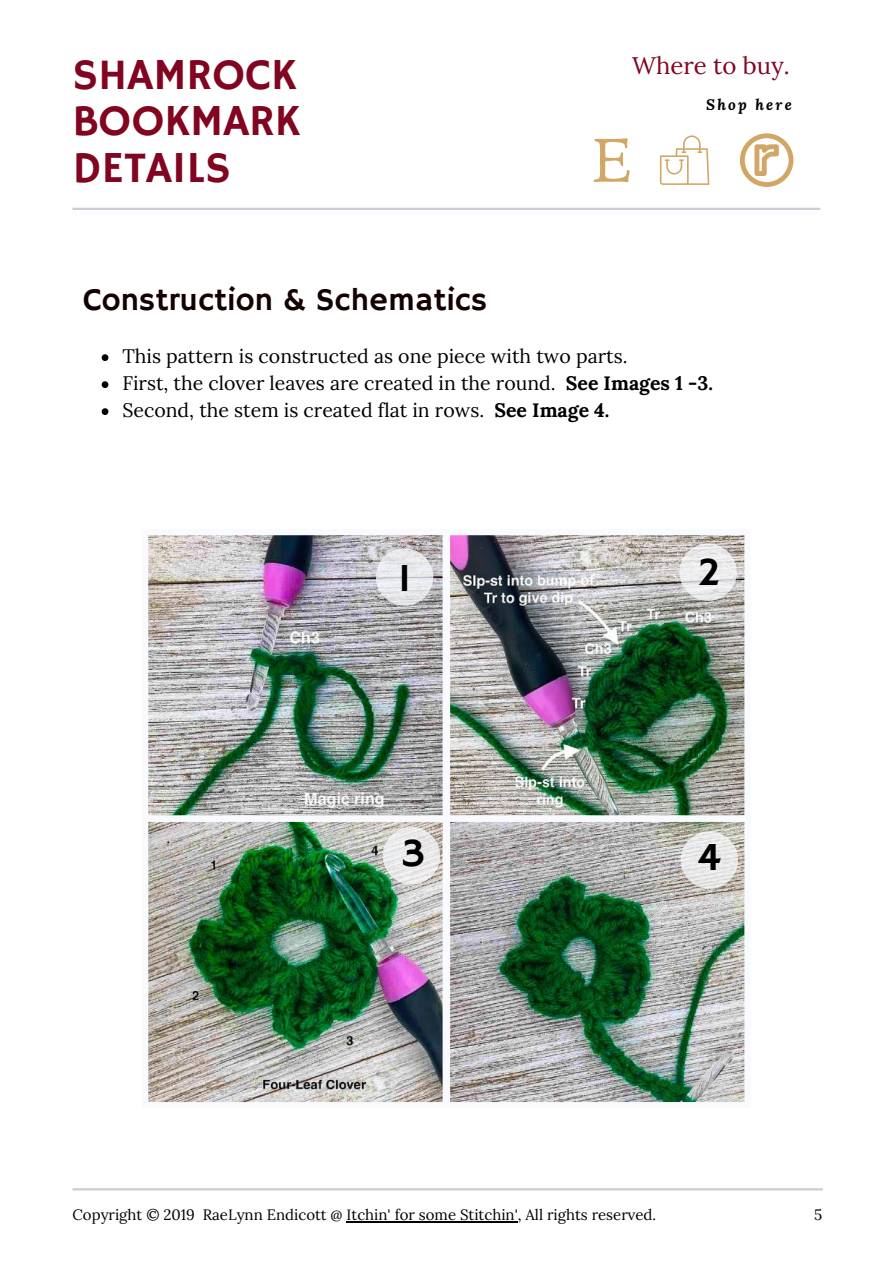
<style>
.page{position:relative;width:893px;height:1264px;background:#fff}
.page>*{position:absolute;margin:0;border:0;box-sizing:border-box;transform-origin:0 0}
.t1{font:44.1px/46px "Hammersmith One";color:#810520;text-align:justify}
.t2{font:40.5px "Hammersmith One";color:#000}
.t3{font:32.1px "Hammersmith One";color:#140101}
.t4{font:24px "Lora";color:#810520}
.t5{font:19.5px/27px "Lora";color:#000}
.t6{font:15px "Lora";color:#000}
.t7{font:italic 700 15px "Lora";letter-spacing:.15em;color:#000}
.s1{font-weight:700}
</style>
<div class="page">
<hr style="left:72px;top:208px;width:748px;height:2px;background:#c9ced6">
<hr style="left:72px;top:1188px;width:750px;height:2px;background:#c9ced6">
<svg style="left:660px;top:135px;width:49px;height:50px"></svg>
<svg style="left:593px;top:138px;width:37px;height:45px"></svg>
<svg style="left:739px;top:133px;width:54px;height:54px"></svg>
<hr style="left:346px;top:1220px;width:172px;height:2px;background:#000">
<svg style="left:102px;top:354px;width:6px;height:7px"></svg>
<svg style="left:102px;top:381px;width:6px;height:7px"></svg>
<svg style="left:102px;top:408px;width:6px;height:7px"></svg>
<img style="left:148px;top:535px;width:295px;height:280px">
<img style="left:450px;top:535px;width:295px;height:280px">
<img style="left:148px;top:815px;width:295px;height:288px">
<img style="left:450px;top:815px;width:295px;height:288px">
<svg style="left:376px;top:548px;width:57px;height:57px;background:#e5e6ea"></svg>
<svg style="left:679px;top:543px;width:57px;height:58px;fill:#ebebed"></svg>
<svg style="left:383px;top:827px;width:57px;height:57px;fill:#eaeaea"></svg>
<svg style="left:680px;top:831px;width:58px;height:57px;fill:#e9e9e9"></svg>
<h1 class="t1" style="left:72px;top:54px;width:229px">SHAMROCK BOOKMARK DETAILS</h1>
<p class="t4" style="left:632px;top:50px;width:159px">Where to buy.</p>
<p class="t7" style="left:706px;top:94px;width:87px">Shop here</p>
<h3 class="t3" style="left:83px;top:281px;width:405px">Construction &amp; Schematics</h3>
<p class="t5" style="left:122px;top:342px;width:592px">This pattern is constructed as one piece with two parts.<br>First, the clover leaves are created in the round. <span class="s1">See Images 1 -3.<br></span>Second, the stem is created flat in rows. <span class="s1">See Image 4.</span></p>
<h2 class="t2" style="left:398px;top:554px;width:15px">1</h2>
<h2 class="t2" style="left:697px;top:548px;width:25px">2</h2>
<h2 class="t2" style="left:401px;top:829px;width:25px">3</h2>
<h2 class="t2" style="left:697px;top:834px;width:25px">4</h2>
<p class="t6" style="left:72px;top:1204px;width:585px">Copyright © 2019 RaeLynn Endicott @ Itchin' for some Stitchin', All rights reserved.</p>
<p class="t6" style="left:814px;top:1204px;width:10px">5</p>
</div>
